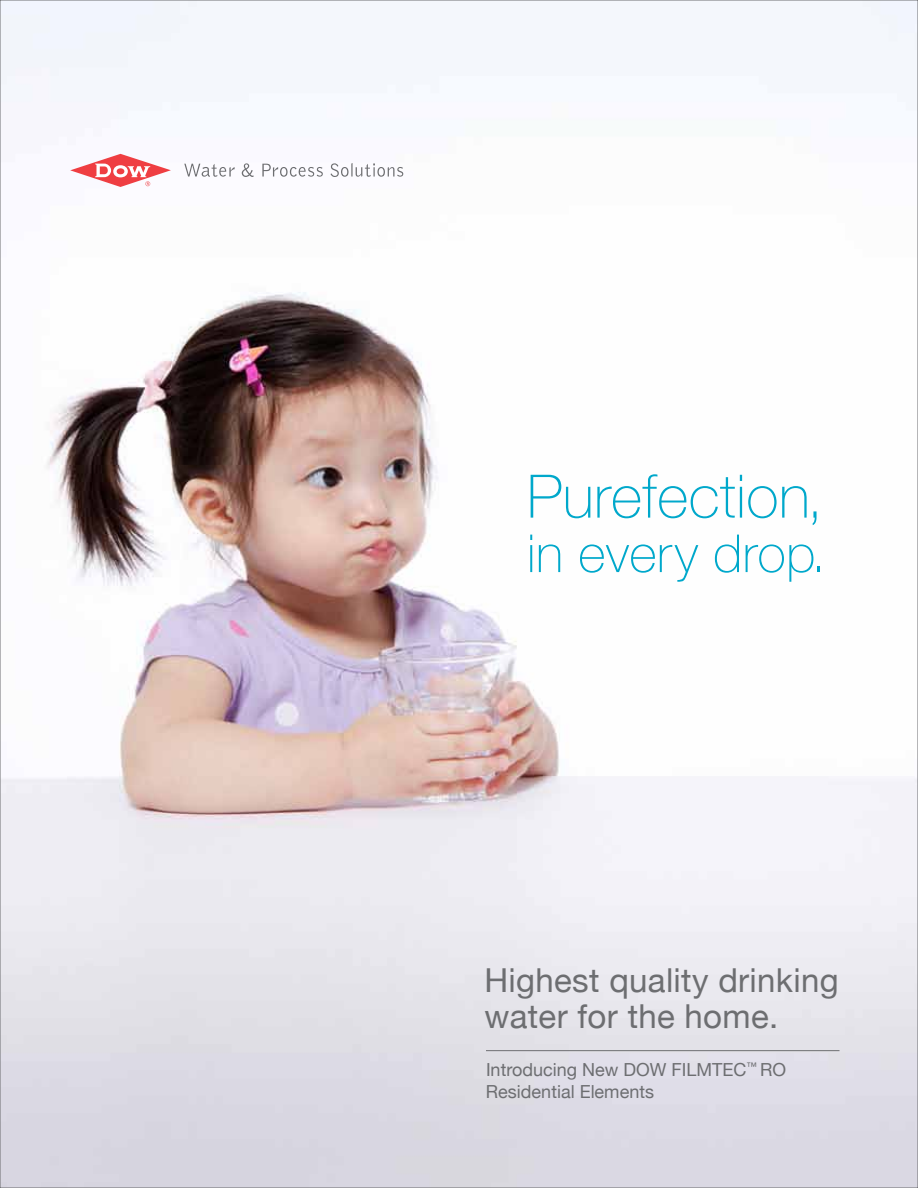
<style>
.page{position:relative;width:918px;height:1188px;background:#fff}
.page>*{position:absolute;margin:0;border:0;box-sizing:border-box;transform-origin:0 0}
.t1{font:100 60px "Helvetica Neue LT Std";letter-spacing:.005em;color:#00a8cb}
.t2{font:100 52.5px "Helvetica Neue LT Std";letter-spacing:.005em;color:#00a8cb}
.t3{font:33px/36px "Helvetica Neue";letter-spacing:.01em;color:#6d6e71}
.t4{font:18px/22.5px "Helvetica Neue";color:#6d6e71}
</style>
<div class="page">
<img style="left:2px;top:2px;width:914px;height:1184px">
<svg style="left:70px;top:154px;width:101px;height:33px"></svg>
<svg style="left:184px;top:164px;width:51px;height:13px"></svg>
<svg style="left:242px;top:163px;width:12px;height:14px"></svg>
<svg style="left:262px;top:164px;width:61px;height:13px"></svg>
<svg style="left:331px;top:163px;width:72px;height:14px"></svg>
<hr style="left:486px;top:1050px;width:354px;height:1px;background:#6d6e71">
<h1 class="t1" style="left:527px;top:462px;width:298px">Purefection,</h1>
<h2 class="t2" style="left:527px;top:523px;width:300px">in every drop.</h2>
<h3 class="t3" style="left:484px;top:960px;width:356px">Highest quality drinking water for the home.</h3>
<p class="t4" style="left:486px;top:1057px;width:302px">Introducing New DOW FILMTEC<sup>™</sup> RO<br>Residential Elements</p>
</div>
